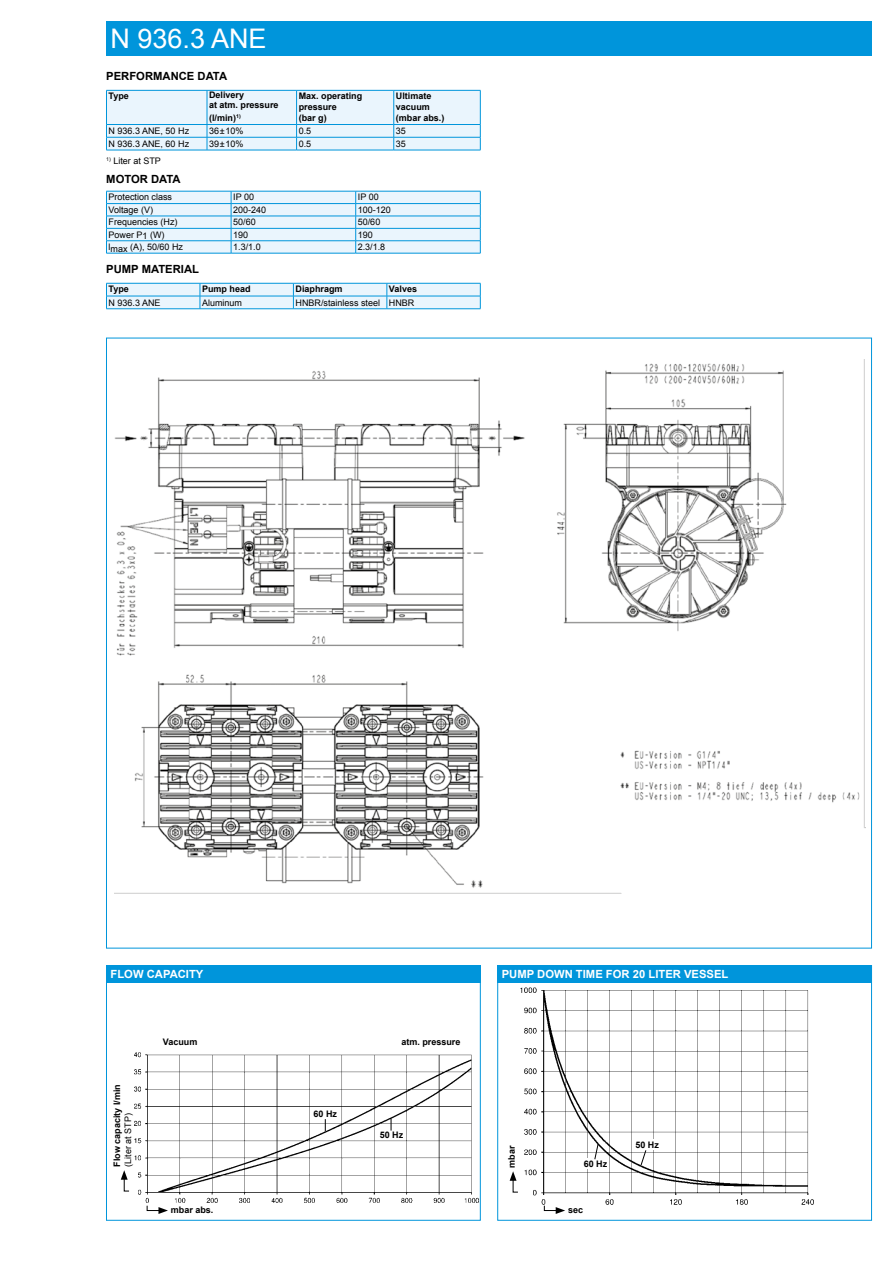
<style>
.page{position:relative;width:893px;height:1263px;background:#fff}
.page>*{position:absolute;margin:0;border:0;box-sizing:border-box;transform-origin:0 0}
.t1{font:27px "Arial";color:#fff}
.t2{font:700 11.25px "Arial";color:#fff}
.t3{font:700 11.25px "Arial";color:#000}
.t4{font:9px "Arial";color:#000}
.t5{font:700 9px/10.8px "Arial";color:#000}
</style>
<div class="page">
<img style="left:134px;top:1052px;width:344px;height:151px">
<div style="left:106px;top:21px;width:766px;height:34px;background:#0095db"></div>
<svg style="left:106px;top:90px;width:375px;height:60px;background:#d5ecfa"></svg>
<hr style="left:106px;top:150px;width:101px;height:1px;background:#0095db">
<hr style="left:207px;top:150px;width:90px;height:1px;background:#0095db">
<hr style="left:297px;top:150px;width:97px;height:1px;background:#0095db">
<hr style="left:394px;top:150px;width:86px;height:1px;background:#0095db">
<svg style="left:106px;top:191px;width:375px;height:62px;background:#d1eaf9"></svg>
<hr style="left:106px;top:253px;width:125px;height:1px;background:#0095db">
<hr style="left:231px;top:253px;width:125px;height:1px;background:#0095db">
<hr style="left:356px;top:253px;width:124px;height:1px;background:#0095db">
<svg style="left:121px;top:1170px;width:8px;height:22px"></svg>
<svg style="left:146px;top:1205px;width:22px;height:9px"></svg>
<img style="left:114px;top:360px;width:751px;height:533px">
<svg style="left:106px;top:283px;width:375px;height:26px;background:#d6ecfa"></svg>
<hr style="left:106px;top:308px;width:94px;height:1px;background:#0095db">
<hr style="left:200px;top:308px;width:93px;height:1px;background:#0095db">
<hr style="left:293px;top:308px;width:94px;height:1px;background:#0095db">
<hr style="left:387px;top:308px;width:93px;height:1px;background:#0095db">
<img style="left:521px;top:987px;width:293px;height:220px">
<div style="left:497px;top:965px;width:375px;height:17px;background:#0095db"></div>
<svg style="left:510px;top:1171px;width:8px;height:22px"></svg>
<svg style="left:544px;top:1205px;width:21px;height:9px"></svg>
<div style="left:313px;top:1108px;width:25px;height:11px;background:#fff"></div>
<div style="left:634px;top:1139px;width:26px;height:11px;background:#fff"></div>
<div style="left:379px;top:1129px;width:25px;height:10px;background:#fff"></div>
<div style="left:583px;top:1158px;width:25px;height:11px;background:#fff"></div>
<svg style="left:325px;top:1119px;width:1px;height:12px"></svg>
<svg style="left:640px;top:1150px;width:7px;height:16px"></svg>
<svg style="left:391px;top:1118px;width:1px;height:12px"></svg>
<svg style="left:594px;top:1143px;width:5px;height:17px"></svg>
<div style="left:106px;top:965px;width:374px;height:17px;background:#0095db"></div>
<h1 class="t1" style="left:111px;top:21px;width:158px">N 936.3 ANE</h1>
<p class="t3" style="left:106px;top:70px;width:122px">PERFORMANCE DATA</p>
<p class="t5" style="left:109px;top:90px;width:22px">Type</p>
<p class="t5" style="left:209px;top:89px;width:71px">Delivery<br>at atm. pressure</p>
<p class="t5" style="left:209px;top:112px;width:33px">(l/min)<sup>1)</sup></p>
<p class="t5" style="left:299px;top:90px;width:65px">Max. operating pressure<br>(bar g)</p>
<p class="t5" style="left:396px;top:90px;width:50px">Ultimate vacuum (mbar abs.)</p>
<p class="t4" style="left:109px;top:125px;width:82px">N 936.3 ANE, 50 Hz</p>
<p class="t4" style="left:209px;top:125px;width:36px">36 ± 10%</p>
<p class="t4" style="left:299px;top:125px;width:14px">0.5</p>
<p class="t4" style="left:396px;top:125px;width:12px">35</p>
<p class="t4" style="left:109px;top:138px;width:82px">N 936.3 ANE, 60 Hz</p>
<p class="t4" style="left:209px;top:138px;width:36px">39 ± 10%</p>
<p class="t4" style="left:299px;top:138px;width:14px">0.5</p>
<p class="t4" style="left:396px;top:138px;width:12px">35</p>
<p class="t4" style="left:106px;top:154px;width:56px"><sup>1)</sup> Liter at STP</p>
<p class="t4" style="left:109px;top:191px;width:65px">Protection class</p>
<p class="t4" style="left:233px;top:191px;width:22px">IP 00</p>
<p class="t4" style="left:358px;top:191px;width:22px">IP 00</p>
<p class="t4" style="left:109px;top:204px;width:46px">Voltage (V)</p>
<p class="t4" style="left:233px;top:204px;width:35px">200-240</p>
<p class="t4" style="left:358px;top:204px;width:35px">100-120</p>
<p class="t4" style="left:109px;top:216px;width:71px">Frequencies (Hz)</p>
<p class="t4" style="left:233px;top:216px;width:24px">50/60</p>
<p class="t4" style="left:358px;top:216px;width:24px">50/60</p>
<p class="t4" style="left:109px;top:229px;width:58px">Power P1 (W)</p>
<p class="t4" style="left:233px;top:229px;width:17px">190</p>
<p class="t4" style="left:358px;top:229px;width:17px">190</p>
<p class="t4" style="left:109px;top:241px;width:76px">lmax (A), 50/60 Hz</p>
<p class="t4" style="left:233px;top:241px;width:29px">1.3/1.0</p>
<p class="t4" style="left:358px;top:241px;width:29px">2.3/1.8</p>
<p class="t3" style="left:106px;top:172px;width:76px">MOTOR DATA</p>
<p class="t3" style="left:106px;top:263px;width:94px">PUMP MATERIAL</p>
<p class="t5" style="left:109px;top:283px;width:22px">Type</p>
<p class="t5" style="left:202px;top:283px;width:50px">Pump head</p>
<p class="t5" style="left:296px;top:283px;width:49px">Diaphragm</p>
<p class="t5" style="left:389px;top:283px;width:30px">Valves</p>
<p class="t4" style="left:109px;top:297px;width:54px">N 936.3 ANE</p>
<p class="t4" style="left:202px;top:297px;width:42px">Aluminum</p>
<p class="t4" style="left:295px;top:297px;width:120px">HNBR/stainless steel HNBR</p>
<p class="t2" style="left:111px;top:968px;width:94px">FLOW CAPACITY</p>
<p class="t5" style="left:112px;top:1167px;width:84px;rotate:-90deg">Flow capacity l/min</p>
<p class="t4" style="left:122px;top:1167px;width:55px;rotate:-90deg">(Liter at STP)</p>
<p class="t5" style="left:163px;top:1036px;width:36px">Vacuum</p>
<p class="t5" style="left:401px;top:1036px;width:61px">atm. pressure</p>
<p class="t5" style="left:171px;top:1204px;width:44px">mbar abs.</p>
<p class="t5" style="left:314px;top:1108px;width:25px">60 Hz</p>
<p class="t5" style="left:380px;top:1129px;width:25px">50 Hz</p>
<p class="t2" style="left:502px;top:968px;width:228px">PUMP DOWN TIME FOR 20 LITER VESSEL</p>
<p class="t5" style="left:506px;top:1168px;width:24px;rotate:-90deg">mbar</p>
<p class="t5" style="left:584px;top:1158px;width:25px">60 Hz</p>
<p class="t5" style="left:568px;top:1204px;width:17px">sec</p>
<p class="t5" style="left:635px;top:1139px;width:25px">50 Hz</p>
</div>
